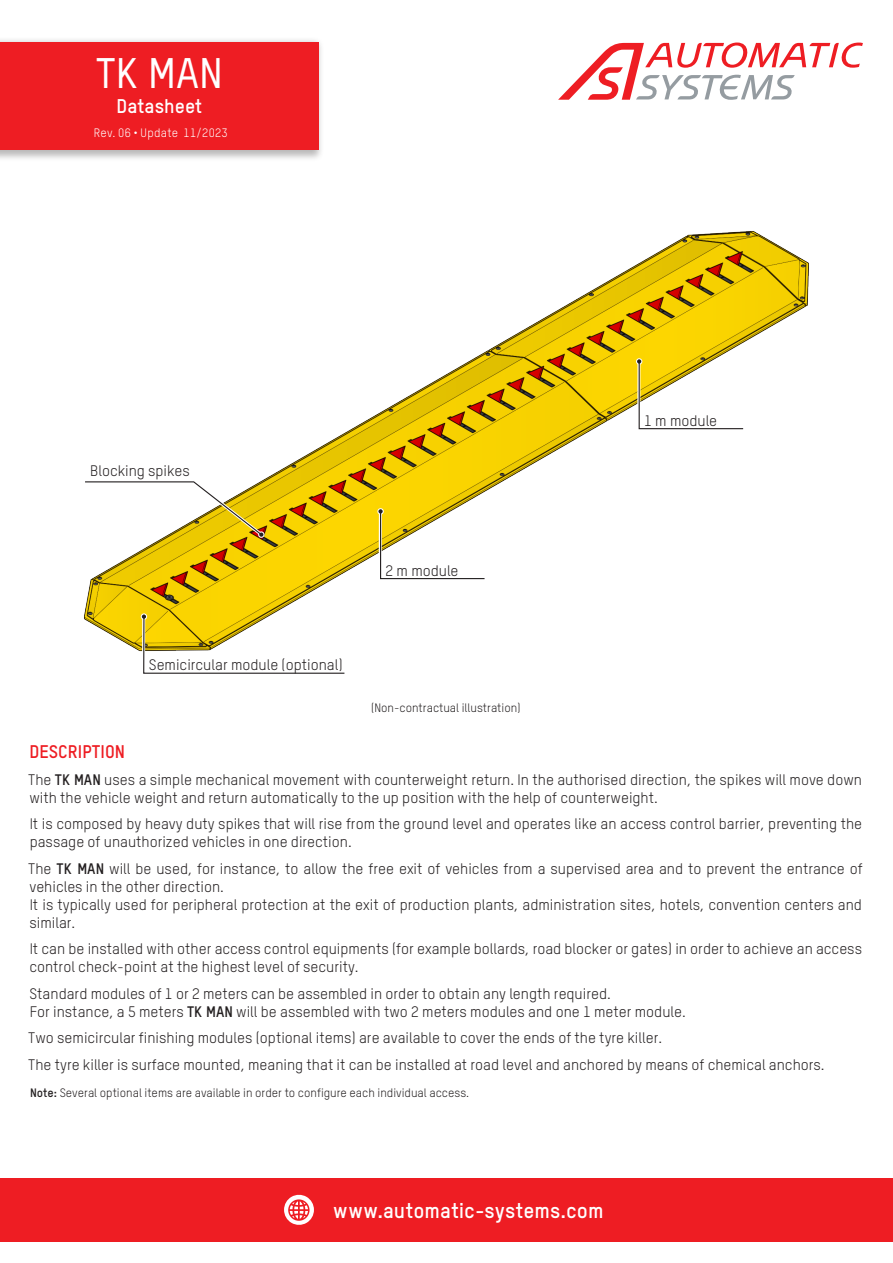
<style>
.page{position:relative;width:893px;height:1263px;background:#fff}
.page>*{position:absolute;margin:0;border:0;box-sizing:border-box;transform-origin:0 0}
.t1{font:500 42px "Oxfam TSTARPRO";color:#fff}
.t2{font:700 21px "Oxfam TSTARPRO";letter-spacing:.005em;color:#fff}
.t3{font:700 19.5px "Oxfam TSTARPRO";color:#fff}
.Titre_1{font:700 18px "Oxfam TSTARPRO";color:#ee1d23}
.bodytexte{font:15px/18px "Oxfam TSTARPRO";color:#231f20}
.Info{font:12px "Oxfam TSTARPRO";color:#231f20}
.t4{font:12px "Oxfam TSTARPRO";letter-spacing:.02em;color:#fff}
.s1{font-weight:700}
</style>
<div class="page">
<img style="left:84px;top:231px;width:725px;height:421px">
<svg style="left:84px;top:479px;width:182px;height:60px"></svg>
<svg style="left:141px;top:614px;width:205px;height:60px"></svg>
<svg style="left:636px;top:358px;width:128px;height:75px"></svg>
<svg style="left:377px;top:508px;width:139px;height:75px"></svg>
<div style="left:0;top:37px;width:325px;height:125px;background:#444141;opacity:.37"></div>
<div style="left:0;top:43px;width:319px;height:107px;background:#ee1d23"></div>
<svg style="left:558px;top:43px;width:305px;height:57px"></svg>
<div style="left:0;top:1178px;width:893px;height:64px;background:#ee1d23"></div>
<svg style="left:284px;top:1194px;width:30px;height:31px"></svg>
<h1 class="t1" style="left:96px;top:48px;width:129px">TK MAN</h1>
<h3 class="t3" style="left:117px;top:94px;width:87px">Datasheet</h3>
<p class="t4" style="left:94px;top:126px;width:136px">Rev. 06 • Update 11/2023</p>
<p class="bodytexte" style="left:90px;top:462px;width:101px">Blocking spikes</p>
<p class="bodytexte" style="left:386px;top:561px;width:75px">2 m module</p>
<p class="bodytexte" style="left:149px;top:656px;width:195px">Semicircular module (optional)</p>
<p class="Info" style="left:371px;top:701px;width:151px">(Non-contractual illustration)</p>
<p class="bodytexte" style="left:644px;top:411px;width:75px">1 m module</p>
<p class="Titre_1" style="left:30px;top:741px;width:97px">DESCRIPTION</p>
<p class="bodytexte" style="left:28px;top:770px;width:835px">The <span class="s1">TK MAN</span> uses a simple mechanical movement with counterweight return. In the authorised direction, the spikes will move down with the vehicle weight and return automatically to the up position with the help of counterweight.</p>
<p class="bodytexte" style="left:30px;top:815px;width:834px">It is composed by heavy duty spikes that will rise from the ground level and operates like an access control barrier, preventing the passage of unauthorized vehicles in one direction.</p>
<p class="bodytexte" style="left:28px;top:859px;width:836px">The <span class="s1">TK MAN</span> will be used, for instance, to allow the free exit of vehicles from a supervised area and to prevent the entrance of vehicles in the other direction.</p>
<p class="bodytexte" style="left:30px;top:895px;width:834px">It is typically used for peripheral protection at the exit of production plants, administration sites, hotels, convention centers and similar.</p>
<p class="bodytexte" style="left:29px;top:940px;width:834px">It can be installed with other access control equipments (for example bollards, road blocker or gates) in order to achieve an access control check-point at the highest level of security.</p>
<p class="bodytexte" style="left:30px;top:984px;width:583px">Standard modules of 1 or 2 meters can be assembled in order to obtain any length required.</p>
<p class="bodytexte" style="left:30px;top:1002px;width:658px">For instance, a 5 meters <span class="s1">TK MAN</span> will be assembled with two 2 meters modules and one 1 meter module.</p>
<p class="bodytexte" style="left:28px;top:1029px;width:635px">Two semicircular finishing modules (optional items) are available to cover the ends of the tyre killer.</p>
<p class="bodytexte" style="left:28px;top:1055px;width:798px">The tyre killer is surface mounted, meaning that it can be installed at road level and anchored by means of chemical anchors.</p>
<p class="Info" style="left:30px;top:1085px;width:441px"><span class="s1">Note:</span> Several optional items are available in order to configure each individual access.</p>
<h2 class="t2" style="left:333px;top:1198px;width:272px">www.automatic-systems.com</h2>
</div>
